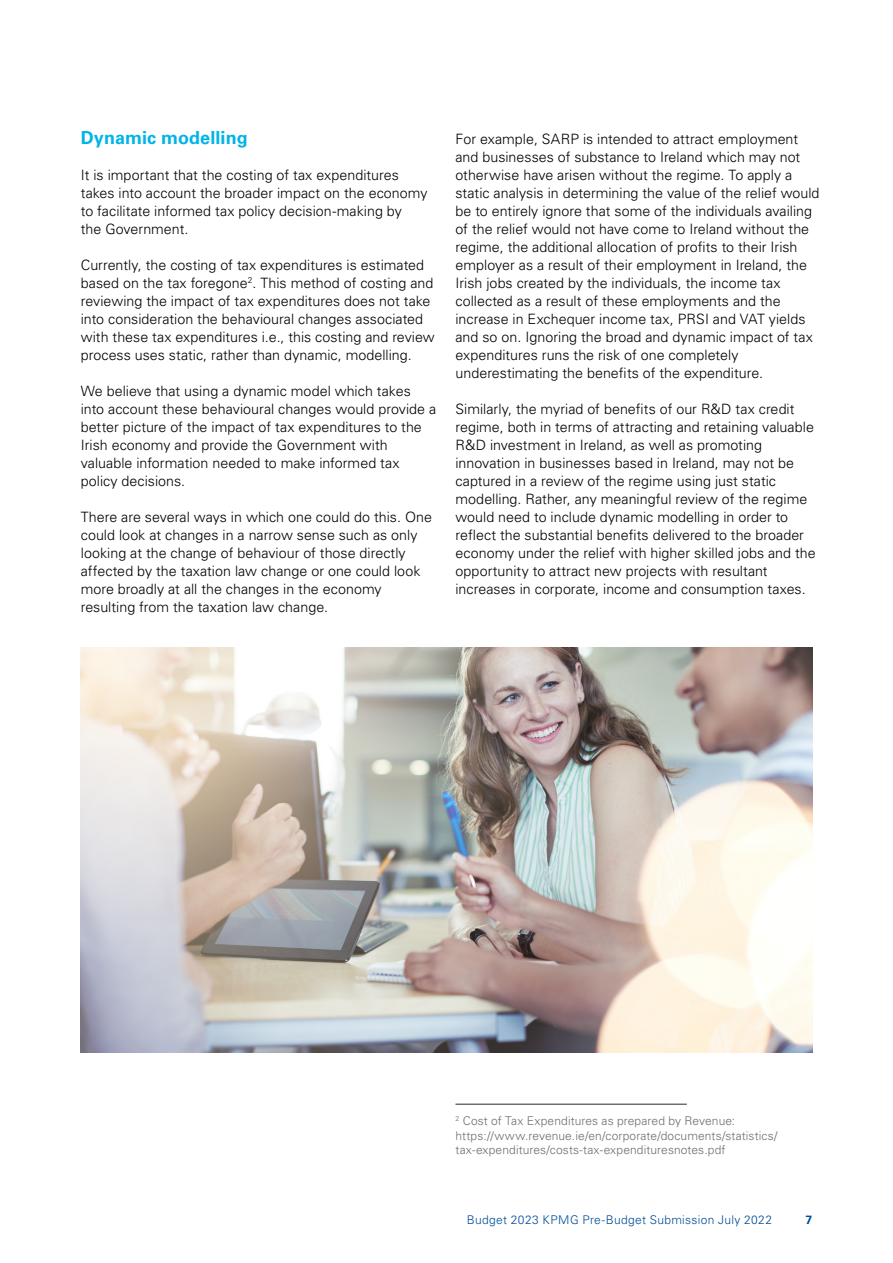
<style>
.page{position:relative;width:893px;height:1263px;background:#fff}
.page>*{position:absolute;margin:0;border:0;box-sizing:border-box;transform-origin:0 0}
.t1{font:700 18px "Univers LT Std";letter-spacing:.005em;color:#00b4e8}
.t2{font:300 14.25px/18px "Univers LT Std";color:#000}
.t3{font:300 12px/14.4px "Univers LT Std";letter-spacing:.01em;color:#6d6e71}
.t4{font:300 12px "Univers LT Std";letter-spacing:.025em;color:#004e98}
.t5{font:700 12px "Univers LT Std";color:#004e98}
</style>
<div class="page">
<hr style="left:455px;top:1103px;width:232px;height:2px;background:#6d6e71">
<img style="left:81px;top:647px;width:731px;height:405px">
<p class="t1" style="left:81px;top:127px;width:168px">Dynamic modelling</p>
<p class="t2" style="left:81px;top:166px;width:348px">It is important that the costing of tax expenditures takes into account the broader impact on the economy to facilitate informed tax policy decision-making by<br>the Government.</p>
<p class="t2" style="left:81px;top:256px;width:355px">Currently, the costing of tax expenditures is estimated based on the tax foregone<sup>2</sup>. This method of costing and reviewing the impact of tax expenditures does not take into consideration the behavioural changes associated with these tax expenditures i.e., this costing and review process uses static, rather than dynamic, modelling.</p>
<p class="t2" style="left:81px;top:382px;width:357px">We believe that using a dynamic model which takes into account these behavioural changes would provide a better picture of the impact of tax expenditures to the Irish economy and provide the Government with valuable information needed to make informed tax policy decisions.</p>
<p class="t2" style="left:81px;top:508px;width:353px">There are several ways in which one could do this. One could look at changes in a narrow sense such as only looking at the change of behaviour of those directly affected by the taxation law change or one could look more broadly at all the changes in the economy resulting from the taxation law change.</p>
<p class="t2" style="left:455px;top:130px;width:366px">For example, SARP is intended to attract employment and businesses of substance to Ireland which may not otherwise have arisen without the regime. To apply a static analysis in determining the value of the relief would be to entirely ignore that some of the individuals availing of the relief would not have come to Ireland without the regime, the additional allocation of profits to their Irish employer as a result of their employment in Ireland, the Irish jobs created by the individuals, the income tax collected as a result of these employments and the increase in Exchequer income tax, PRSI and VAT yields and so on. Ignoring the broad and dynamic impact of tax expenditures runs the risk of one completely underestimating the benefits of the expenditure.</p>
<p class="t2" style="left:455px;top:400px;width:362px">Similarly, the myriad of benefits of our R&amp;D tax credit regime, both in terms of attracting and retaining valuable R&amp;D investment in Ireland, as well as promoting innovation in businesses based in Ireland, may not be captured in a review of the regime using just static modelling. Rather, any meaningful review of the regime would need to include dynamic modelling in order to reflect the substantial benefits delivered to the broader economy under the relief with higher skilled jobs and the opportunity to attract new projects with resultant increases in corporate, income and consumption taxes.</p>
<p class="t3" style="left:455px;top:1114px;width:323px"><sup>2</sup> Cost of Tax Expenditures as prepared by Revenue: https://www.revenue.ie/en/corporate/documents/statistics/ tax-expenditures/costs-tax-expendituresnotes.pdf</p>
<p class="t4" style="left:467px;top:1212px;width:307px">Budget 2023 KPMG Pre-Budget Submission July 2022</p>
<p class="t5" style="left:805px;top:1213px;width:8px">7</p>
</div>
